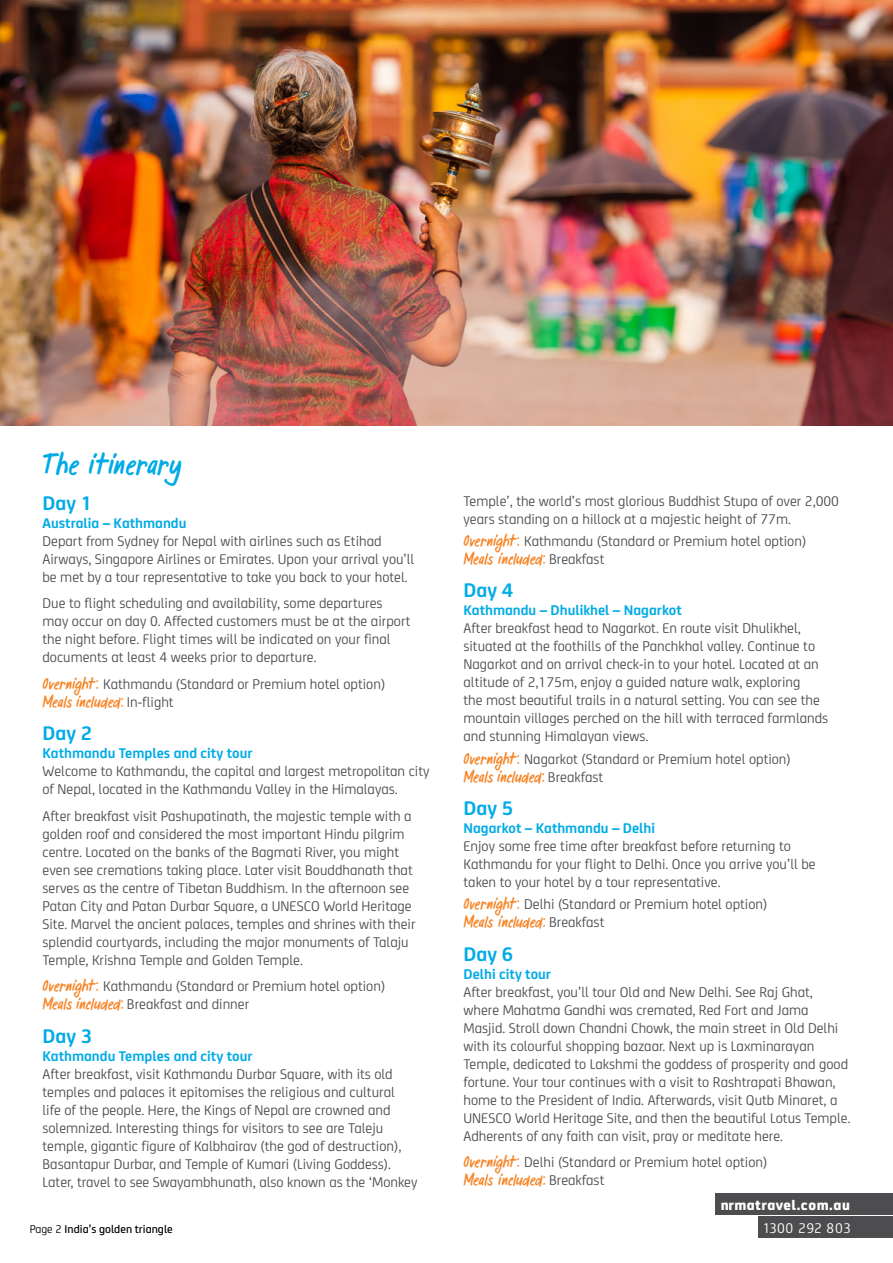
<style>
.page{position:relative;width:893px;height:1263px;background:#fff}
.page>*{position:absolute;margin:0;border:0;box-sizing:border-box;transform-origin:0 0}
.t1{font:30px "Pandanus";letter-spacing:-.055em;color:#00abe6}
.t2{font:700 21px "NRMA";color:#00abe6}
.t3{font:16.5px "Pandanus";letter-spacing:-.06em;color:#f68629}
.t4{font:15px/18px "NRMA";color:#4d4d4f}
.t5{font:700 15px "NRMA";color:#00abe6}
.t6{font:800 15px "NRMA";letter-spacing:.03em;color:#fff}
.t7{font:15px "NRMA";letter-spacing:.02em;color:#fff}
.t8{font:500 12px "NRMA";color:#000}
.s1{font-family:"Pandanus";font-size:16.5px;color:#f68629}
.s2{font-family:"NRMA";font-size:15px;color:#4d4d4f}
.s3{font-weight:400}
</style>
<div class="page">
<img style="left:0;top:0;width:893px;height:425px">
<div style="left:758px;top:1217px;width:135px;height:21px;background:#4d4d4f"></div>
<div style="left:716px;top:1193px;width:177px;height:22px;background:#4d4d4f"></div>
<h1 class="t1" style="left:43px;top:444px;width:141px">The itinerary</h1>
<h2 class="t2" style="left:43px;top:487px;width:51px">Day 1</h2>
<p class="t5" style="left:43px;top:512px;width:145px">Australia – Kathmandu</p>
<p class="t4" style="left:43px;top:531px;width:373px">Depart from Sydney for Nepal with airlines such as Etihad<br>Airways, Singapore Airlines or Emirates. Upon your arrival you’ll be met by a tour representative to take you back to your hotel.</p>
<p class="t4" style="left:43px;top:593px;width:369px">Due to flight scheduling and availability, some departures may occur on day 0. Affected customers must be at the airport the night before. Flight times will be indicated on your final documents at least 4 weeks prior to departure.</p>
<p class="t4" style="left:43px;top:674px;width:344px"><span class="s1">Overnight:</span> Kathmandu (Standard or Premium hotel option)</p>
<p class="t3" style="left:43px;top:690px;width:133px">Meals included: <span class="s2">In-flight</span></p>
<h2 class="t2" style="left:43px;top:718px;width:51px">Day 2</h2>
<p class="t5" style="left:43px;top:742px;width:212px">Kathmandu Temples and city tour</p>
<p class="t4" style="left:43px;top:761px;width:388px">Welcome to Kathmandu, the capital and largest metropolitan city of Nepal, located in the Kathmandu Valley in the Himalayas.</p>
<p class="t4" style="left:43px;top:806px;width:375px">After breakfast visit Pashupatinath, the majestic temple with a golden roof and considered the most important Hindu pilgrim centre. Located on the banks of the Bagmati River, you might even see cremations taking place. Later visit Bouddhanath that serves as the centre of Tibetan Buddhism. In the afternoon see Patan City and Patan Durbar Square, a UNESCO World Heritage Site. Marvel the ancient palaces, temples and shrines with their splendid courtyards, including the major monuments of Talaju Temple, Krishna Temple and Golden Temple.</p>
<p class="t4" style="left:43px;top:976px;width:344px"><span class="s1">Overnight:</span> Kathmandu (Standard or Premium hotel option)<br><span class="s1">Meals included:</span> Breakfast and dinner</p>
<h2 class="t2" style="left:43px;top:1020px;width:51px">Day 3</h2>
<p class="t5" style="left:43px;top:1045px;width:212px">Kathmandu Temples and city tour</p>
<p class="t4" style="left:43px;top:1064px;width:376px">After breakfast, visit Kathmandu Durbar Square, with its old temples and palaces it epitomises the religious and cultural<br>life of the people. Here, the Kings of Nepal are crowned and solemnized. Interesting things for visitors to see are Taleju temple, gigantic figure of Kalbhairav (the god of destruction), Basantapur Durbar, and Temple of Kumari (Living Goddess).<br>Later, travel to see Swayambhunath, also known as the ‘Monkey</p>
<p class="t8" style="left:30px;top:1220px;width:145px"><span class="s3">Page 2</span> India’s golden triangle</p>
<p class="t4" style="left:463px;top:491px;width:377px">Temple’, the world’s most glorious Buddhist Stupa of over 2,000 years standing on a hillock at a majestic height of 77m.</p>
<p class="t4" style="left:463px;top:531px;width:344px"><span class="s1">Overnight:</span> Kathmandu (Standard or Premium hotel option)</p>
<p class="t3" style="left:463px;top:547px;width:142px">Meals included: <span class="s2">Breakfast</span></p>
<h2 class="t2" style="left:463px;top:575px;width:51px">Day 4</h2>
<p class="t5" style="left:463px;top:599px;width:220px">Kathmandu – Dhulikhel – Nagarkot</p>
<p class="t4" style="left:463px;top:618px;width:366px">After breakfast head to Nagarkot. En route visit Dhulikhel, situated at the foothills of the Panchkhal valley. Continue to Nagarkot and on arrival check-in to your hotel. Located at an altitude of 2,175m, enjoy a guided nature walk, exploring<br>the most beautiful trails in a natural setting. You can see the mountain villages perched on the hill with terraced farmlands and stunning Himalayan views.</p>
<p class="t4" style="left:463px;top:749px;width:329px"><span class="s1">Overnight:</span> Nagarkot (Standard or Premium hotel option)</p>
<p class="t3" style="left:463px;top:765px;width:141px">Meals included: <span class="s2">Breakfast</span></p>
<h2 class="t2" style="left:463px;top:792px;width:51px">Day 5</h2>
<p class="t5" style="left:463px;top:817px;width:193px">Nagarkot – Kathmandu – Delhi</p>
<p class="t4" style="left:463px;top:836px;width:354px">Enjoy some free time after breakfast before returning to<br>Kathmandu for your flight to Delhi. Once you arrive you’ll be taken to your hotel by a tour representative.</p>
<p class="t4" style="left:463px;top:894px;width:305px"><span class="s1">Overnight:</span> Delhi (Standard or Premium hotel option)</p>
<p class="t3" style="left:463px;top:910px;width:142px">Meals included: <span class="s2">Breakfast</span></p>
<h2 class="t2" style="left:463px;top:938px;width:51px">Day 6</h2>
<p class="t5" style="left:463px;top:963px;width:89px">Delhi city tour</p>
<p class="t4" style="left:463px;top:982px;width:389px">After breakfast, you’ll tour Old and New Delhi. See Raj Ghat, where Mahatma Gandhi was cremated, Red Fort and Jama Masjid. Stroll down Chandni Chowk, the main street in Old Delhi with its colourful shopping bazaar. Next up is Laxminarayan Temple, dedicated to Lakshmi the goddess of prosperity and good fortune. Your tour continues with a visit to Rashtrapati Bhawan, home to the President of India. Afterwards, visit Qutb Minaret, a UNESCO World Heritage Site, and then the beautiful Lotus Temple.<br>Adherents of any faith can visit, pray or meditate here.</p>
<p class="t4" style="left:463px;top:1152px;width:305px"><span class="s1">Overnight:</span> Delhi (Standard or Premium hotel option)</p>
<p class="t3" style="left:463px;top:1168px;width:142px">Meals included: <span class="s2">Breakfast</span></p>
<p class="t7" style="left:763px;top:1217px;width:89px">1300 292 803</p>
<p class="t6" style="left:721px;top:1193px;width:131px">nrmatravel.com.au</p>
</div>
